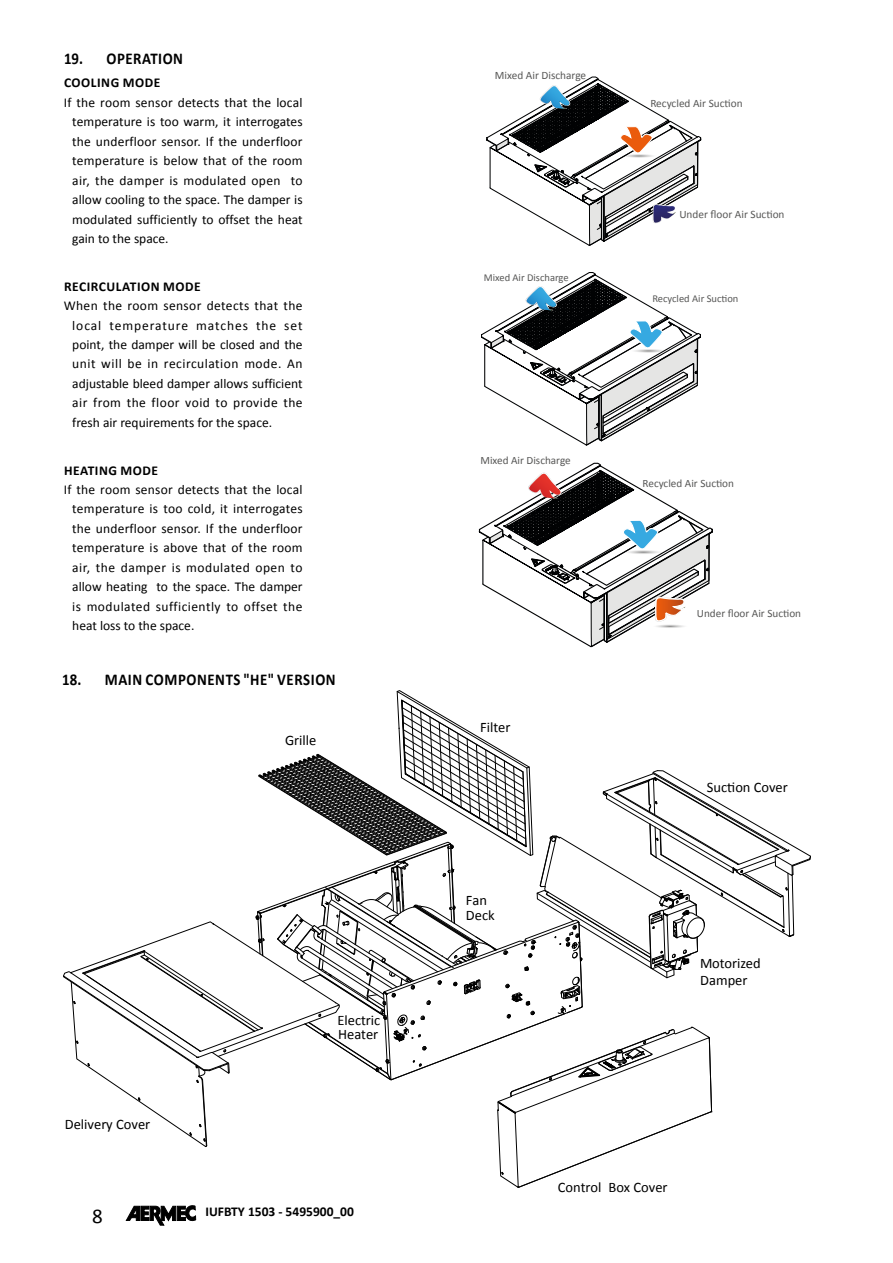
<style>
.page{position:relative;width:893px;height:1263px;background:#fff}
.page>*{position:absolute;margin:0;border:0;box-sizing:border-box;transform-origin:0 0}
.t1{font:21px "Calibri";color:#000}
.t2{font:700 16.5px "Calibri";letter-spacing:.04em;color:#000;scale:.9 1}
.t3{font:14.55px/15px "Calibri";color:#000}
.t4{font:13.5px/19.5px "Calibri";letter-spacing:.005em;color:#000;text-align:justify}
.t5{font:700 13.5px "Calibri";letter-spacing:.04em;color:#000}
.t6{font:700 13.5px "Calibri";color:#000}
.t7{font:11.25px "Calibri";color:#575756}
.t8{font:10.5px "Calibri";color:#575756}
.t9{font:10.2px "Calibri";color:#575756}
</style>
<div class="page">
<svg style="left:126px;top:1205px;width:70px;height:20px"></svg>
<svg style="left:63px;top:690px;width:748px;height:498px"></svg>
<svg style="left:486px;top:76px;width:216px;height:170px"></svg>
<svg style="left:481px;top:272px;width:220px;height:174px"></svg>
<svg style="left:478px;top:462px;width:235px;height:186px"></svg>
<p class="t2" style="left:64px;top:48px;width:134px">19. OPERATION</p>
<p class="t5" style="left:64px;top:74px;width:98px">COOLING MODE</p>
<p class="t4" style="left:72px;top:92px;width:232px;text-indent:-9px">If the room sensor detects that the local temperature is too warm, it interrogates the underfloor sensor. If the underfloor temperature is below that of the room air, the damper is modulated open to allow cooling to the space. The damper is modulated sufficiently to offset the heat gain to the space.</p>
<p class="t5" style="left:64px;top:277px;width:138px">RECIRCULATION MODE</p>
<p class="t4" style="left:72px;top:296px;width:232px;text-indent:-9px">When the room sensor detects that the local temperature matches the set point, the damper will be closed and the unit will be in recirculation mode. An adjustable bleed damper allows sufficient air from the floor void to provide the fresh air requirements for the space.</p>
<p class="t5" style="left:64px;top:461px;width:96px">HEATING MODE</p>
<p class="t4" style="left:72px;top:480px;width:232px;text-indent:-9px">If the room sensor detects that the local temperature is too cold, it interrogates the underfloor sensor. If the underfloor temperature is above that of the room air, the damper is modulated open to allow heating to the space. The damper is modulated sufficiently to offset the heat loss to the space.</p>
<p class="t2" style="left:62px;top:669px;width:305px">18. MAIN COMPONENTS "HE" VERSION</p>
<p class="t3" style="left:65px;top:1117px;width:87px">Delivery Cover</p>
<p class="t3" style="left:285px;top:733px;width:33px">Grille</p>
<p class="t3" style="left:337px;top:1012px;width:45px">Electric<br>Heater</p>
<h1 class="t1" style="left:92px;top:1202px;width:12px">8</h1>
<p class="t6" style="left:205px;top:1202px;width:150px">IUFBTY 1503 - 5495900_00</p>
<p class="t7" style="left:495px;top:68px;width:93px">Mixed Air Discharge</p>
<p class="t8" style="left:484px;top:271px;width:86px">Mixed Air Discharge</p>
<p class="t7" style="left:650px;top:96px;width:94px">Recycled Air Suction</p>
<p class="t7" style="left:679px;top:207px;width:107px">Under floor Air Suction</p>
<p class="t8" style="left:652px;top:292px;width:88px">Recycled Air Suction</p>
<p class="t7" style="left:480px;top:453px;width:92px">Mixed Air Discharge</p>
<p class="t3" style="left:480px;top:720px;width:32px">Filter</p>
<p class="t3" style="left:466px;top:892px;width:30px">Fan<br>Deck</p>
<p class="t7" style="left:643px;top:476px;width:93px">Recycled Air Suction</p>
<p class="t7" style="left:697px;top:606px;width:106px">Under floor Air Suction</p>
<p class="t9" style="left:681px;top:609px;width:97px">Under floor Air Suction</p>
<p class="t8" style="left:685px;top:610px;width:100px">Under floor Air Suction</p>
<p class="t3" style="left:707px;top:780px;width:82px">Suction Cover</p>
<p class="t3" style="left:700px;top:955px;width:62px;line-height:16.4px">Motorized<br>Damper</p>
<p class="t3" style="left:558px;top:1180px;width:111px">Control Box Cover</p>
</div>
